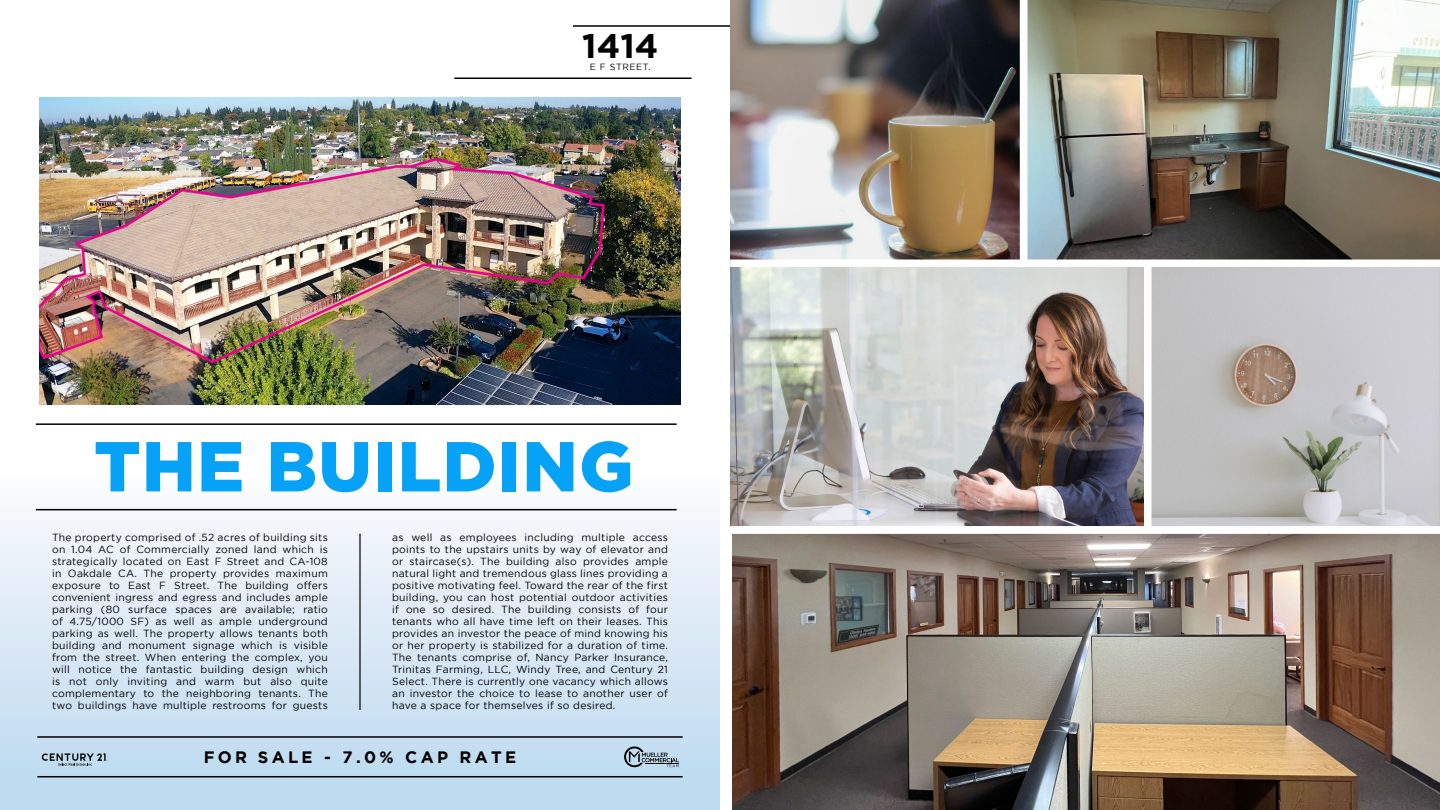
<style>
.page{position:relative;width:1440px;height:810px;background:#fff}
.page>*{position:absolute;margin:0;border:0;box-sizing:border-box;transform-origin:0 0}
.t1{font:900 70.5px "Gotham";letter-spacing:.02em;color:#05a2f7}
.t2{font:700 34.2px "Gotham";color:#000}
.t3{font:700 16.5px "Gotham";letter-spacing:.2em;color:#000}
.t4{font:10.35px/12px "Gotham";letter-spacing:.025em;color:#000;text-align:justify}
.t5{font:9px "Gotham";letter-spacing:.07em;color:#000}
</style>
<div class="page">
<hr style="left:573px;top:25px;width:157px;height:2px;background:#000">
<hr style="left:454px;top:78px;width:237px;height:1px;background:#000">
<div style="left:0;top:476px;width:720px;height:334px;background:linear-gradient(to bottom,#faf8fb,#b9d9ef)"></div>
<hr style="left:36px;top:423px;width:640px;height:2px;background:#000">
<hr style="left:36px;top:509px;width:640px;height:1px;background:#000">
<img style="left:40px;top:98px;width:640px;height:307px">
<hr style="left:359px;top:534px;width:1px;height:176px;background:#000">
<hr style="left:37px;top:736px;width:645px;height:2px;background:#000">
<hr style="left:37px;top:776px;width:645px;height:1px;background:#000">
<svg style="left:42px;top:753px;width:66px;height:13px"></svg>
<svg style="left:624px;top:747px;width:55px;height:20px"></svg>
<img style="left:732px;top:534px;width:707px;height:276px">
<img style="left:1027px;top:0;width:412px;height:260px">
<img style="left:730px;top:267px;width:413px;height:259px">
<img style="left:730px;top:0;width:289px;height:260px">
<img style="left:1151px;top:267px;width:288px;height:259px">
<h2 class="t2" style="left:582px;top:27px;width:77px">1414</h2>
<p class="t5" style="left:590px;top:61px;width:62px">E F STREET.</p>
<h1 class="t1" style="left:94px;top:426px;width:541px">THE BUILDING</h1>
<p class="t4" style="left:52px;top:531px;width:277px">The property comprised of .52 acres of building sits on 1.04 AC of Commercially zoned land which is strategically located on East F Street and CA-108 in Oakdale CA. The property provides maximum exposure to East F Street. The building offers convenient ingress and egress and includes ample parking (80 surface spaces are available; ratio of 4.75/1000 SF) as well as ample underground parking as well. The property allows tenants both building and monument signage which is visible from the street. When entering the complex, you will notice the fantastic building design which is not only inviting and warm but also quite complementary to the neighboring tenants. The two buildings have multiple restrooms for guests</p>
<p class="t4" style="left:392px;top:531px;width:277px">as well as employees including multiple access points to the upstairs units by way of elevator and or staircase(s). The building also provides ample natural light and tremendous glass lines providing a positive motivating feel. Toward the rear of the first building, you can host potential outdoor activities if one so desired. The building consists of four tenants who all have time left on their leases. This provides an investor the peace of mind knowing his or her property is stabilized for a duration of time.<br>The tenants comprise of, Nancy Parker Insurance, Trinitas Farming, LLC, Windy Tree, and Century 21<br>Select. There is currently one vacancy which allows an investor the choice to lease to another user of have a space for themselves if so desired.</p>
<h3 class="t3" style="left:204px;top:747px;width:314px">FOR SALE - 7.0% CAP RATE</h3>
</div>
